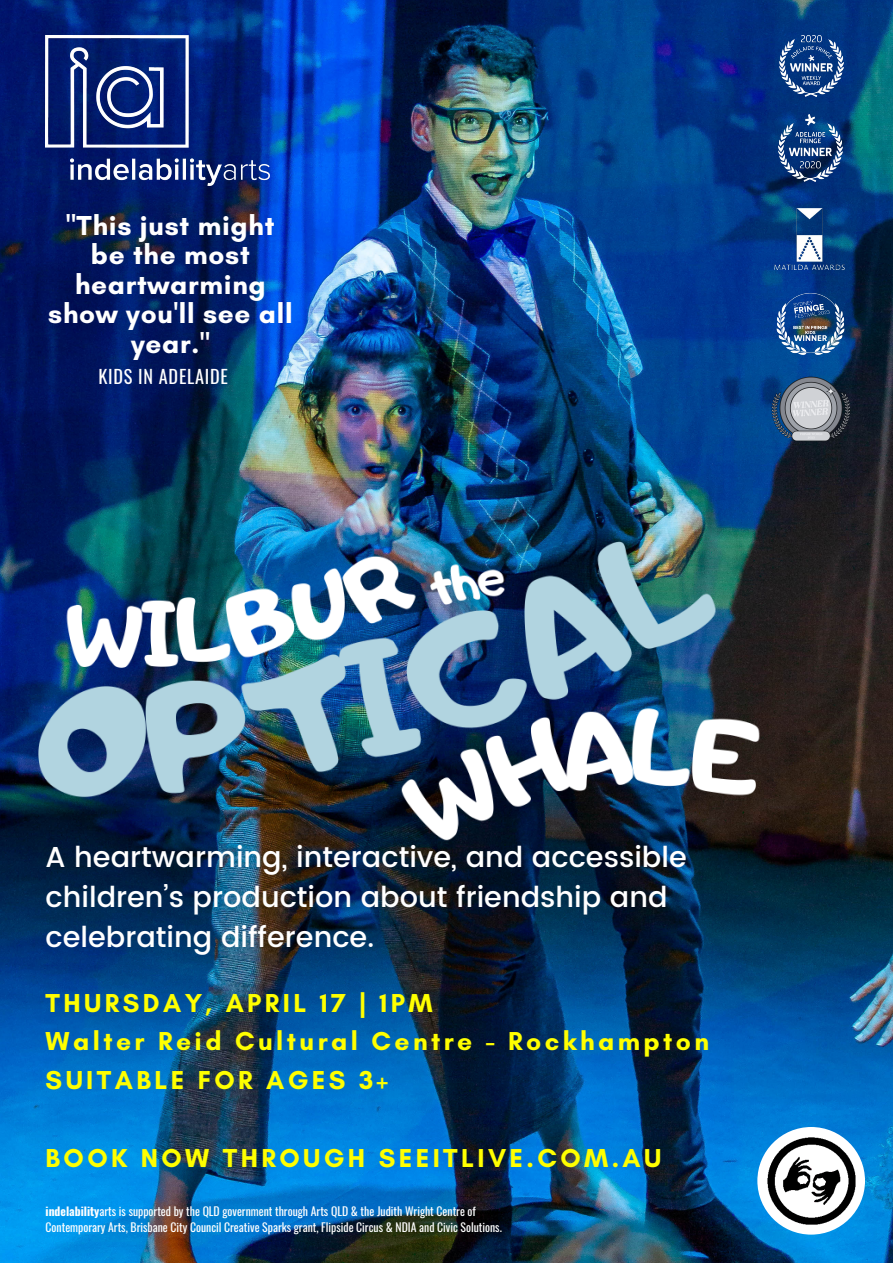
<style>
.page{position:relative;width:893px;height:1263px;background:#fff}
.page>*{position:absolute;margin:0;border:0;box-sizing:border-box;transform-origin:0 0}
.t1{font:500 28.72px/39.9px "Poppins";color:#fff}
.t2{font:700 27.97px/29.5px "Glacial Indifference";letter-spacing:.025em;color:#fff;text-align:center}
.t3{font:700 26.4px/38.8px "Glacial Indifference";letter-spacing:.13em;color:#ff0}
.t4{font:18.23px "Oswald";letter-spacing:.04em;color:#fff}
.t5{font:11.7px/16.4px "Oswald";color:#fff}
.s1{font-weight:700}
</style>
<div class="page">
<img style="left:0;top:0;width:893px;height:1263px">
<img style="left:46px;top:35px;width:223px;height:150px">
<img style="left:757px;top:1127px;width:108px;height:107px;border-radius:50%">
<img style="left:780px;top:35px;width:64px;height:62px">
<img style="left:776px;top:291px;width:70px;height:67px">
<img style="left:778px;top:114px;width:64px;height:67px">
<img style="left:768px;top:374px;width:87px;height:70px">
<img style="left:772px;top:205px;width:76px;height:67px">
<img style="left:16px;top:514px;width:782px;height:345px">
<p class="t2" style="left:48px;top:210px;width:246px">"This just might be the most heartwarming show you'll see all year."</p>
<h3 class="t4" style="left:98px;top:363px;width:131px">KIDS IN ADELAIDE</h3>
<p class="t1" style="left:46px;top:837px;width:642px">A heartwarming, interactive, and accessible children’s production about friendship and celebrating difference.</p>
<h3 class="t3" style="left:46px;top:983px;width:665px">THURSDAY, APRIL 17 | 1PM<br>Walter Reid Cultural Centre - Rockhampton<br>SUITABLE FOR AGES 3+</h3>
<h3 class="t3" style="left:46px;top:1138px;width:617px">BOOK NOW THROUGH SEEITLIVE.COM.AU</h3>
<p class="t5" style="left:46px;top:1202px;width:458px"><span class="s1">indelability</span>arts is supported by the QLD government through Arts QLD &amp; the Judith Wright Centre of<br>Contemporary Arts, Brisbane City Council Creative Sparks grant, Flipside Circus &amp; NDIA and Civic Solutions.</p>
</div>
